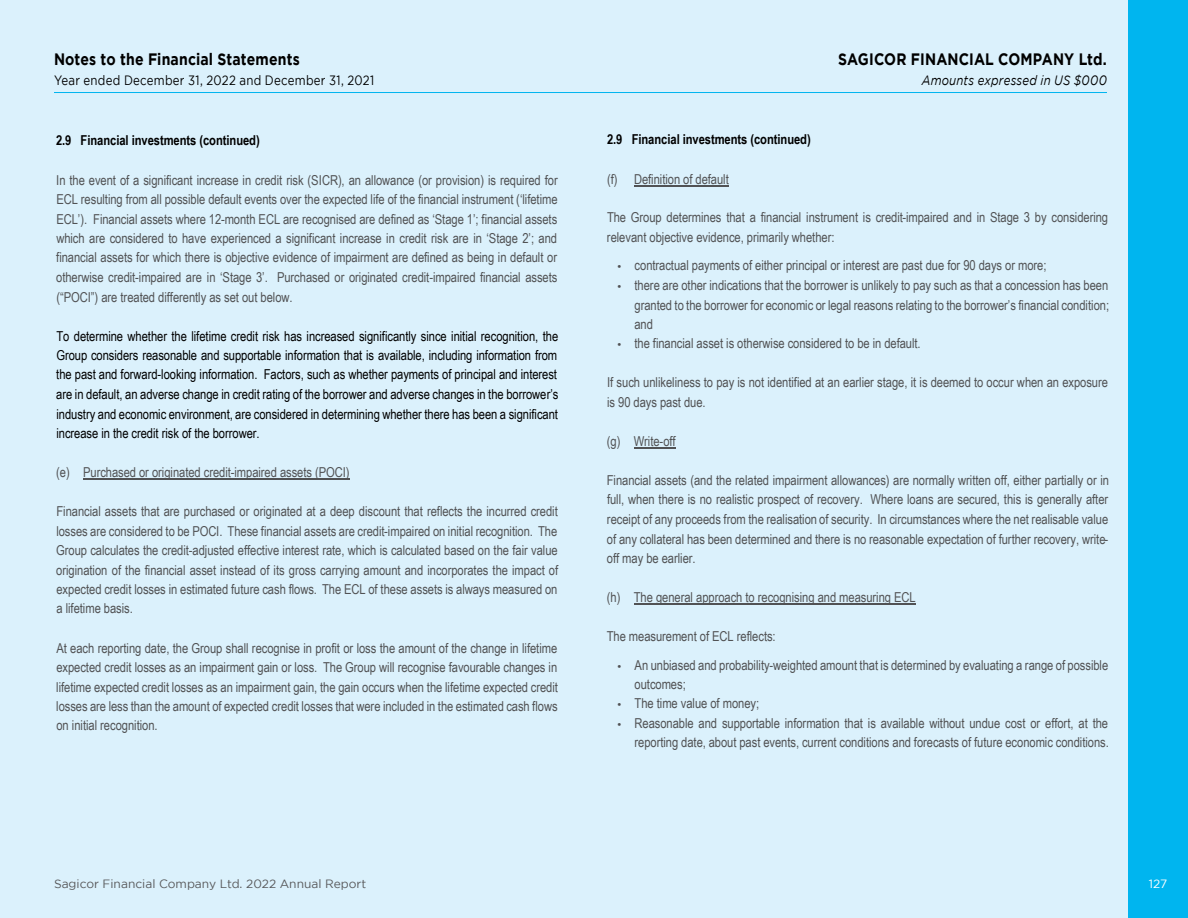
<style>
.page{position:relative;width:1188px;height:918px;background:#dbf1fc}
.page>*{position:absolute;margin:0;border:0;box-sizing:border-box;transform-origin:0 0}
.t1{font:700 16.5px "Gotham";letter-spacing:.01em;color:#000;scale:.85 1}
.t2{font:13.65px/19.5px "Arial Narrow";letter-spacing:-.005em;color:#515254;text-align:justify}
.t3{font:13.65px/19.5px "Arial Narrow";letter-spacing:-.005em;color:#000;text-align:justify}
.t4{font:700 13.65px "Arial Narrow";letter-spacing:-.005em;color:#000}
.t5{font:13.5px "Gotham";letter-spacing:.02em;color:#000;scale:.85 1}
.t6{font:italic 13.5px "Gotham";letter-spacing:.02em;color:#000;scale:.85 1}
.t7{font:12px "Gotham";color:#58595b}
.t8{font:12px "Gotham";color:#fff}
.s1{font-family:"Myriad Pro"}
</style>
<div class="page">
<div style="left:1128px;top:0;width:60px;height:918px;background:#00b5ef"></div>
<hr style="left:54px;top:92px;width:1053px;height:1px;background:#00b5ef">
<hr style="left:83px;top:478px;width:267px;height:2px;background:#515254">
<hr style="left:634px;top:185px;width:95px;height:1px;background:#515254">
<hr style="left:634px;top:603px;width:281px;height:1px;background:#515254">
<hr style="left:634px;top:447px;width:42px;height:2px;background:#515254">
<p class="t1" style="left:54px;top:50px;width:291px">Notes to the Financial Statements</p>
<p class="t1" style="left:838px;top:50px;width:318px">SAGICOR FINANCIAL COMPANY Ltd.</p>
<p class="t5" style="left:54px;top:72px;width:378px">Year ended December 31, 2022 and December 31, 2021</p>
<p class="t6" style="left:922px;top:72px;width:219px">Amounts expressed in US $000</p>
<p class="t4" style="left:56px;top:130px;width:205px">2.9 Financial investments (continued)</p>
<p class="t2" style="left:56px;top:170px;width:503px">In the event of a significant increase in credit risk (SICR), an allowance (or provision) is required for ECL resulting from all possible default events over the expected life of the financial instrument (‘lifetime ECL’). Financial assets where 12-month ECL are recognised are defined as ‘Stage 1’; financial assets which are considered to have experienced a significant increase in credit risk are in ‘Stage 2’; and financial assets for which there is objective evidence of impairment are defined as being in default or otherwise credit-impaired are in ‘Stage 3’. Purchased or originated credit-impaired financial assets (“POCI”) are treated differently as set out below.</p>
<p class="t3" style="left:56px;top:325px;width:504px">To determine whether the lifetime credit risk has increased significantly since initial recognition, the Group considers reasonable and supportable information that is available, including information from the past and forward-looking information. Factors, such as whether payments of principal and interest are in default, an adverse change in credit rating of the borrower and adverse changes in the borrower’s industry and economic environment, are considered in determining whether there has been a significant increase in the credit risk of the borrower.</p>
<p class="t2" style="left:56px;top:462px;width:295px">(e) Purchased or originated credit-impaired assets (POCI)</p>
<p class="t2" style="left:56px;top:501px;width:504px">Financial assets that are purchased or originated at a deep discount that reflects the incurred credit losses are considered to be POCI. These financial assets are credit-impaired on initial recognition. The Group calculates the credit-adjusted effective interest rate, which is calculated based on the fair value origination of the financial asset instead of its gross carrying amount and incorporates the impact of expected credit losses in estimated future cash flows. The ECL of these assets is always measured on a lifetime basis.</p>
<p class="t2" style="left:56px;top:638px;width:503px">At each reporting date, the Group shall recognise in profit or loss the amount of the change in lifetime expected credit losses as an impairment gain or loss. The Group will recognise favourable changes in lifetime expected credit losses as an impairment gain, the gain occurs when the lifetime expected credit losses are less than the amount of expected credit losses that were included in the estimated cash flows on initial recognition.</p>
<p class="t4" style="left:607px;top:129px;width:205px">2.9 Financial investments (continued)</p>
<p class="t2" style="left:607px;top:169px;width:123px">(f) Definition of default</p>
<p class="t2" style="left:607px;top:207px;width:503px">The Group determines that a financial instrument is credit-impaired and in Stage 3 by considering relevant objective evidence, primarily whether:</p>
<p class="t2" style="left:618px;top:255px;width:430px"><span class="s1">•</span> contractual payments of either principal or interest are past due for 90 days or more;</p>
<p class="t2" style="left:634px;top:275px;width:476px;text-indent:-17px"><span class="s1">•</span> there are other indications that the borrower is unlikely to pay such as that a concession has been granted to the borrower for economic or legal reasons relating to the borrower’s financial condition; and</p>
<p class="t2" style="left:617px;top:333px;width:305px"><span class="s1">•</span> the financial asset is otherwise considered to be in default.</p>
<p class="t2" style="left:607px;top:372px;width:502px">If such unlikeliness to pay is not identified at an earlier stage, it is deemed to occur when an exposure is 90 days past due.</p>
<p class="t2" style="left:607px;top:431px;width:70px">(g) Write-off</p>
<p class="t2" style="left:607px;top:470px;width:504px">Financial assets (and the related impairment allowances) are normally written off, either partially or in full, when there is no realistic prospect of recovery. Where loans are secured, this is generally after receipt of any proceeds from the realisation of security. In circumstances where the net realisable value of any collateral has been determined and there is no reasonable expectation of further recovery, write&shy;off may be earlier.</p>
<p class="t2" style="left:607px;top:587px;width:310px">(h) The general approach to recognising and measuring ECL</p>
<p class="t2" style="left:607px;top:626px;width:170px">The measurement of ECL reflects:</p>
<p class="t2" style="left:635px;top:655px;width:475px;text-indent:-17px"><span class="s1">•</span> An unbiased and probability-weighted amount that is determined by evaluating a range of possible outcomes;</p>
<p class="t2" style="left:618px;top:693px;width:143px"><span class="s1">•</span> The time value of money;</p>
<p class="t2" style="left:618px;top:713px;width:493px;text-align:right"><span class="s1">•</span> Reasonable and supportable information that is available without undue cost or effort, at the reporting date, about past events, current conditions and forecasts of future economic conditions.</p>
<p class="t7" style="left:54px;top:877px;width:314px">Sagicor Financial Company Ltd. 2022 Annual Report</p>
<p class="t8" style="left:1149px;top:877px;width:20px">127</p>
</div>
